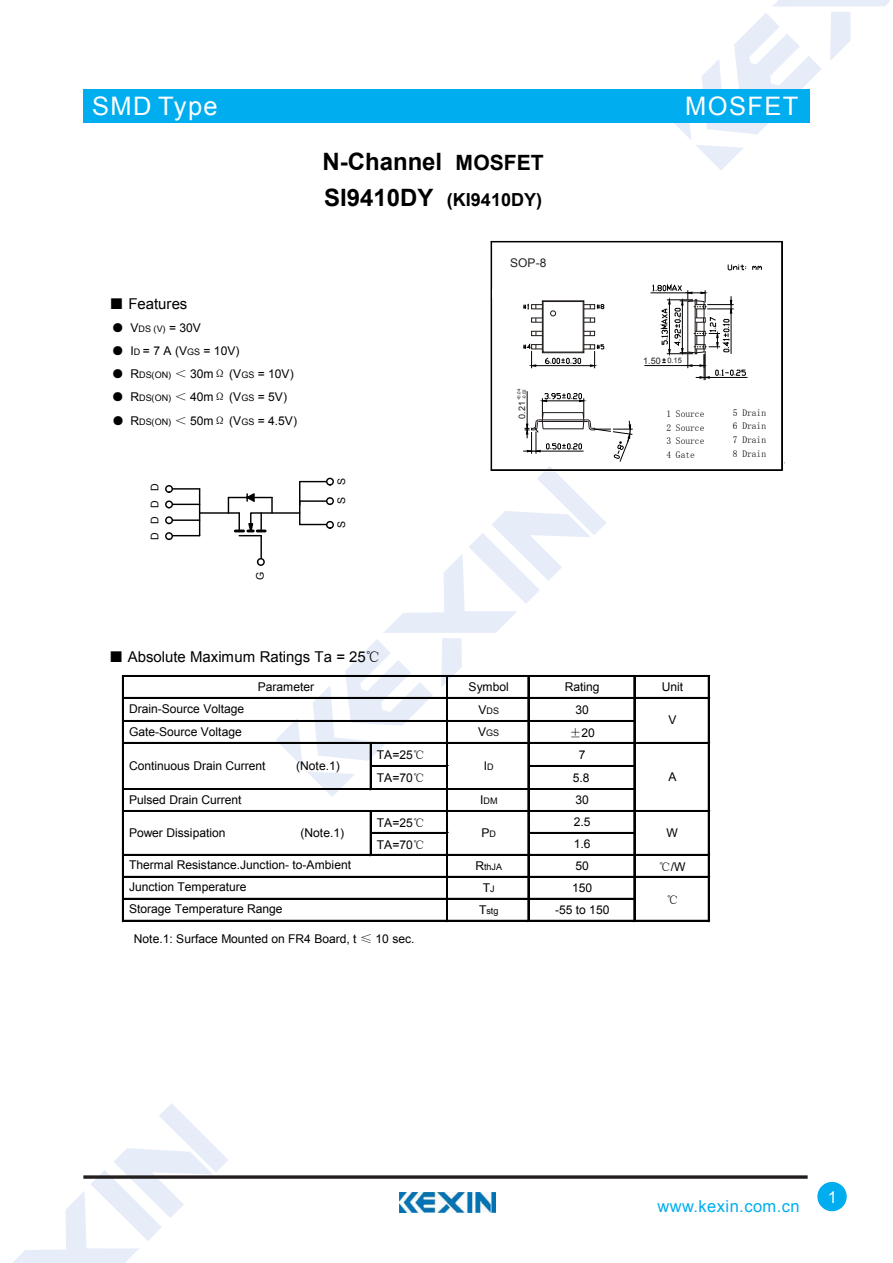
<style>
.page{position:relative;width:893px;height:1263px;background:#fff}
.page>*{position:absolute;margin:0;border:0;box-sizing:border-box;transform-origin:0 0}
.t1{font:25.5px "Arial";letter-spacing:.055em;color:#fff}
.t2{font:700 24px "Arial";color:#000}
.t3{font:700 18px "Arial";letter-spacing:.005em;color:#000}
.t4{font:16.5px "Arial";letter-spacing:.025em;color:#00adef}
.t5{font:16.5px "Arial";color:#fff}
.t6{font:15px "Arial";color:#000}
.t7{font:12px/21.9px "Arial";letter-spacing:-.005em;color:#000}
.t8{font:12px "Arial";color:#231f20}
.t9{font:12px "Sim Sun";color:#000}
.t10{font:10.5px "Arial";color:#000}
.t11{font:9.45px/13.6px "Arial";color:#000}
.t12{font:9px "Arial";color:#000}
.t13{font:9px "Arial";color:#231f20}
.t14{font:4.5px/5.2px "Arial";color:#231f20}
.s1{font-family:"Sim Sun"}
.s2{font-size:9px}
.s3{font-size:21px}
.s4{font-size:24px}
.s5{font-size:7.5px}
.s6{font-size:12px}
</style>
<div class="page">
<svg style="left:674px;top:0;width:216px;height:170px"></svg>
<svg style="left:13px;top:1103px;width:215px;height:160px"></svg>
<div style="left:83px;top:89px;width:726px;height:34px;background:#00adef"></div>
<svg style="left:83px;top:1175px;width:725px;height:4px;background:#433f40"></svg>
<div style="left:817px;top:1182px;width:30px;height:29px;background:#00adef;border-radius:50%"></div>
<img style="left:400px;top:1193px;width:95px;height:20px">
<hr style="left:372px;top:832px;width:76px;height:2px;background:#000">
<hr style="left:122px;top:675px;width:2px;height:247px;background:#000">
<hr style="left:446px;top:677px;width:1px;height:245px;background:#000">
<hr style="left:447px;top:677px;width:1px;height:245px;background:#000">
<hr style="left:528px;top:677px;width:1px;height:245px;background:#000">
<hr style="left:633px;top:677px;width:1px;height:245px;background:#000">
<hr style="left:634px;top:677px;width:1px;height:245px;background:#000">
<hr style="left:708px;top:677px;width:2px;height:245px;background:#000">
<hr style="left:370px;top:812px;width:2px;height:44px;background:#000">
<hr style="left:124px;top:675px;width:586px;height:2px;background:#000">
<hr style="left:124px;top:697px;width:586px;height:2px;background:#000">
<hr style="left:124px;top:720px;width:511px;height:2px;background:#000">
<hr style="left:124px;top:742px;width:586px;height:2px;background:#000">
<hr style="left:124px;top:788px;width:511px;height:1px;background:#000">
<hr style="left:124px;top:789px;width:511px;height:1px;background:#000">
<hr style="left:124px;top:810px;width:586px;height:2px;background:#000">
<hr style="left:529px;top:832px;width:106px;height:2px;background:#000">
<hr style="left:124px;top:854px;width:586px;height:2px;background:#000">
<hr style="left:124px;top:876px;width:586px;height:2px;background:#000">
<hr style="left:124px;top:898px;width:511px;height:2px;background:#000">
<hr style="left:124px;top:920px;width:586px;height:2px;background:#000">
<svg style="left:164px;top:241px;width:621px;height:556px"></svg>
<h1 class="t1" style="left:92px;top:89px;width:127px">SMD Type</h1>
<p class="t6" style="left:109px;top:294px;width:80px"><span class="s1">■</span> Features</p>
<p class="t7" style="left:112px;top:317px;width:90px"><span class="s1">●</span> V<span class="s2">DS (V)</span> = 30V</p>
<p class="t7" style="left:112px;top:340px;width:129px"><span class="s1">●</span> I<span class="s2">D</span> = 7 A (V<span class="s2">GS</span> = 10V)</p>
<p class="t7" style="left:112px;top:363px;width:183px"><span class="s1">●</span> R<span class="s2">DS(ON)</span> <span class="s1">＜</span> 30m<span class="s1">Ω</span> (V<span class="s2">GS</span> = 10V)</p>
<p class="t7" style="left:112px;top:386px;width:176px"><span class="s1">●</span> R<span class="s2">DS(ON)</span> <span class="s1">＜</span> 40m<span class="s1">Ω</span> (V<span class="s2">GS</span> = 5V)</p>
<p class="t7" style="left:112px;top:409px;width:187px"><span class="s1">●</span> R<span class="s2">DS(ON)</span> <span class="s1">＜</span> 50m<span class="s1">Ω</span> (V<span class="s2">GS</span> = 4.5V)</p>
<p class="t10" style="left:148px;top:491px;width:9px;rotate:-90deg">D</p>
<p class="t10" style="left:148px;top:540px;width:41px;rotate:-90deg">DDD</p>
<p class="t10" style="left:253px;top:580px;width:10px;rotate:-90deg">G</p>
<h2 class="t2" style="left:323px;top:146px;width:223px">N-Channel <span class="s3">MOSFET</span></h2>
<h3 class="t3" style="left:324px;top:188px;width:219px"><span class="s4">SI9410DY</span> (KI9410DY)</h3>
<p class="t8" style="left:510px;top:255px;width:38px">SOP-8</p>
<p class="t14" style="left:516px;top:400px;width:13px;rotate:-90deg">+0.04 -0.02</p>
<p class="t10" style="left:334px;top:485px;width:9px;rotate:-90deg">S</p>
<p class="t10" style="left:334px;top:504px;width:9px;rotate:-90deg">S</p>
<p class="t10" style="left:334px;top:528px;width:9px;rotate:-90deg">S</p>
<p class="t13" style="left:516px;top:419px;width:19px;rotate:-90deg">0.21</p>
<p class="t6" style="left:109px;top:647px;width:273px"><span class="s1">■</span> Absolute Maximum Ratings Ta = 25<span class="s1">℃</span></p>
<h1 class="t1" style="left:685px;top:89px;width:115px">MOSFET</h1>
<p class="t13" style="left:643px;top:355px;width:40px">1.50 <span class="s5">0.15</span></p>
<p class="t11" style="left:666px;top:407px;width:39px;text-align:justify">1 Source 2 Source 3 Source 4 Gate</p>
<p class="t11" style="left:733px;top:407px;width:35px;line-height:12.8px">5 Drain<br>6 Drain</p>
<p class="t11" style="left:733px;top:433px;width:35px">7 Drain<br>8 Drain</p>
<p class="t7" style="left:129px;top:698px;width:117px;line-height:22.5px">Drain-Source Voltage<br>Gate-Source Voltage</p>
<p class="t7" style="left:258px;top:676px;width:58px">Parameter</p>
<p class="t7" style="left:468px;top:676px;width:42px">Symbol</p>
<p class="t7" style="left:565px;top:676px;width:36px">Rating</p>
<p class="t7" style="left:662px;top:676px;width:23px">Unit</p>
<p class="t12" style="left:478px;top:705px;width:22px"><span class="s6">V</span>DS</p>
<p class="t7" style="left:576px;top:699px;width:15px">30</p>
<p class="t12" style="left:478px;top:727px;width:23px"><span class="s6">V</span>GS</p>
<p class="t7" style="left:569px;top:722px;width:27px"><span class="s1">±</span>20</p>
<p class="t7" style="left:668px;top:709px;width:10px">V</p>
<p class="t7" style="left:377px;top:744px;width:49px">TA=25<span class="s1">℃</span></p>
<p class="t7" style="left:579px;top:744px;width:8px">7</p>
<p class="t7" style="left:377px;top:767px;width:49px">TA=70<span class="s1">℃</span></p>
<p class="t7" style="left:573px;top:767px;width:18px">5.8</p>
<p class="t12" style="left:480px;top:795px;width:19px"><span class="s6">I</span>DM</p>
<p class="t7" style="left:576px;top:789px;width:15px">30</p>
<p class="t7" style="left:377px;top:812px;width:49px">TA=25<span class="s1">℃</span></p>
<p class="t7" style="left:574px;top:811px;width:18px">2.5</p>
<p class="t7" style="left:377px;top:834px;width:49px">TA=70<span class="s1">℃</span></p>
<p class="t7" style="left:574px;top:833px;width:18px">1.6</p>
<p class="t12" style="left:475px;top:861px;width:28px"><span class="s6">R</span>thJA</p>
<p class="t7" style="left:576px;top:855px;width:15px">50</p>
<p class="t7" style="left:659px;top:856px;width:28px"><span class="s1">℃</span>/W</p>
<p class="t7" style="left:483px;top:877px;width:13px">T<span class="s2">J</span></p>
<p class="t7" style="left:572px;top:877px;width:22px">150</p>
<p class="t12" style="left:479px;top:905px;width:21px"><span class="s6">T</span>stg</p>
<p class="t7" style="left:555px;top:899px;width:56px">-55 to 150</p>
<p class="t7" style="left:129px;top:755px;width:138px">Continuous Drain Current</p>
<p class="t7" style="left:296px;top:755px;width:45px">(Note.1)</p>
<p class="t7" style="left:484px;top:755px;width:11px">I<span class="s2">D</span></p>
<p class="t7" style="left:668px;top:766px;width:10px">A</p>
<p class="t7" style="left:129px;top:789px;width:114px">Pulsed Drain Current</p>
<p class="t7" style="left:129px;top:822px;width:98px">Power Dissipation</p>
<p class="t7" style="left:301px;top:822px;width:45px">(Note.1)</p>
<p class="t7" style="left:481px;top:822px;width:16px">P<span class="s2">D</span></p>
<p class="t7" style="left:666px;top:822px;width:13px">W</p>
<p class="t7" style="left:129px;top:854px;width:223px">Thermal Resistance.Junction- to-Ambient</p>
<p class="t7" style="left:129px;top:876px;width:155px">Junction Temperature<br>Storage Temperature Range</p>
<p class="t9" style="left:666px;top:893px;width:14px">℃</p>
<p class="t7" style="left:134px;top:928px;width:282px">Note.1: Surface Mounted on FR4 Board, t <span class="s1">≤</span> 10 sec.</p>
<h3 class="t4" style="left:657px;top:1196px;width:144px">www.kexin.com.cn</h3>
<h3 class="t5" style="left:828px;top:1186px;width:11px">1</h3>
</div>
